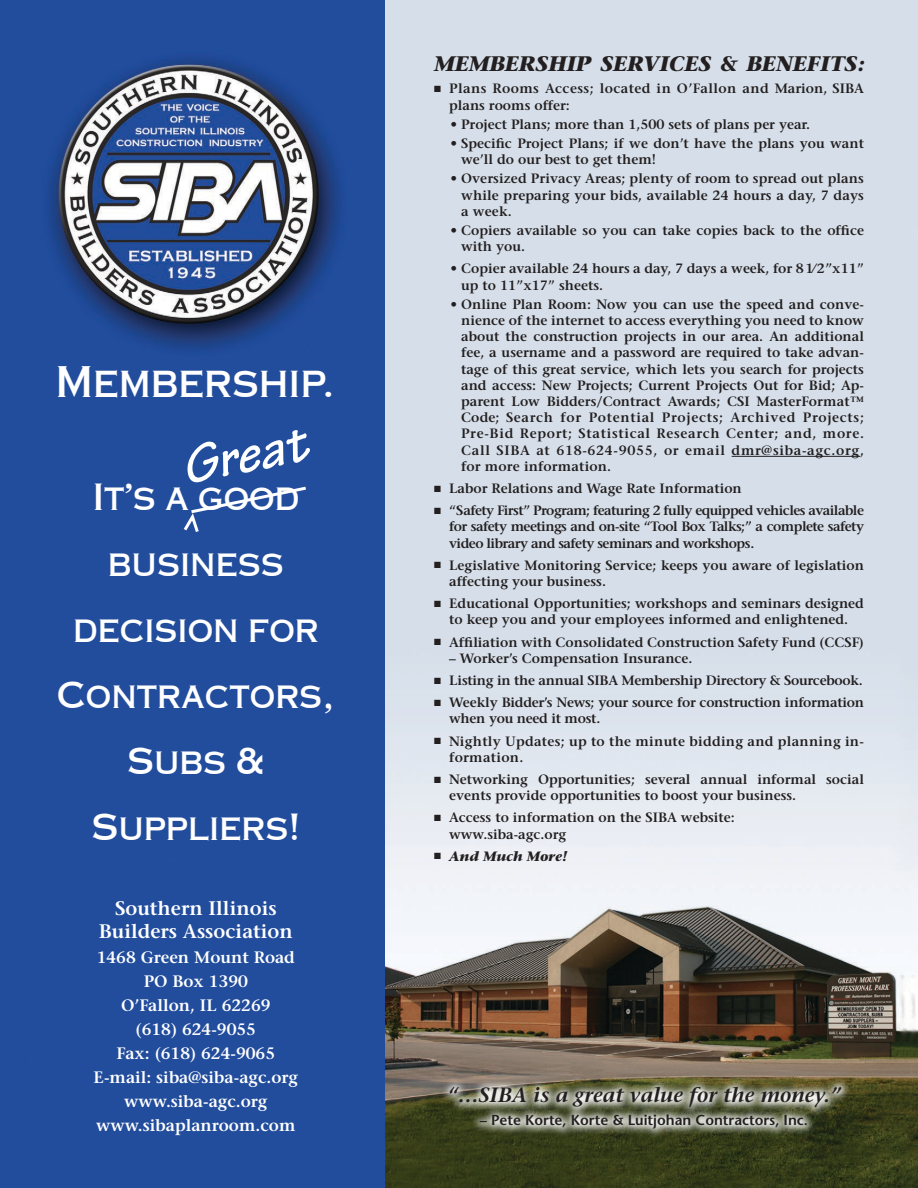
<style>
.page{position:relative;width:918px;height:1188px;background:#fff}
.page>*{position:absolute;margin:0;border:0;box-sizing:border-box;transform-origin:0 0}
.t1{font:italic 700 55.5px "Tekton Pro";color:#fff}
.t2{font:42px "Metalcut Bold SWFTE";color:#fff}
.t3{font:36px/66px "Metalcut Bold SWFTE";color:#fff;text-align:center}
.t4{font:italic 700 21px "Stone Serif";color:#231f20}
.t5{font:italic 600 20.55px "Stone Serif";color:#231f20}
.t6{font:600 19.5px "Stone Serif";color:#fff}
.t7{font:600 16.5px "Stone Serif";color:#fff}
.t8{font:600 14.4px "Stone Sans";color:#231f20}
.t9{font:600 13.5px/16.2px "Stone Serif";color:#231f20}
.t10{font:600 13.5px/16.2px "Stone Serif";letter-spacing:-.02em;color:#231f20}
.t11{font:600 13.5px/16.2px "Stone Serif";letter-spacing:.03em;color:#231f20}
.t12{font:600 13.5px/16.2px "Stone Serif";letter-spacing:.02em;color:#231f20}
.t13{font:italic 700 13.5px "Stone Serif";color:#231f20}
</style>
<div class="page">
<img style="left:384px;top:0;width:534px;height:1188px">
<img style="left:0;top:0;width:384px;height:1188px">
<svg style="left:181px;top:485px;width:128px;height:50px"></svg>
<div style="left:440px;top:1077px;width:411px;height:61px;background:#fff;opacity:.95"></div>
<hr style="left:732px;top:456px;width:128px;height:1px;background:#231f20">
<p class="t2" style="left:56px;top:356px;width:281px">Membership.</p>
<p class="t1" style="left:177px;top:434px;width:128px;rotate:-11deg">Great</p>
<p class="t3" style="left:92px;top:463px;width:208px">It’s a good</p>
<p class="t3" style="left:108px;top:529px;width:177px">business</p>
<p class="t3" style="left:73px;top:595px;width:247px">decision for</p>
<p class="t3" style="left:57px;top:661px;width:279px">Contractors,<br>Subs &amp;</p>
<p class="t3" style="left:91px;top:793px;width:210px">Suppliers!</p>
<p class="t6" style="left:115px;top:896px;width:163px">Southern Illinois</p>
<p class="t6" style="left:99px;top:919px;width:196px">Builders Association</p>
<p class="t7" style="left:97px;top:947px;width:200px">1468 Green Mount Road</p>
<p class="t7" style="left:144px;top:971px;width:106px">PO Box 1390</p>
<p class="t7" style="left:121px;top:995px;width:151px">O’Fallon, IL 62269</p>
<p class="t7" style="left:136px;top:1019px;width:122px">(618) 624-9055</p>
<p class="t7" style="left:116px;top:1043px;width:160px">Fax: (618) 624-9065</p>
<p class="t7" style="left:94px;top:1067px;width:206px">E-mail: siba@siba-agc.org</p>
<p class="t7" style="left:124px;top:1091px;width:145px">www.siba-agc.org</p>
<p class="t7" style="left:96px;top:1115px;width:201px">www.sibaplanroom.com</p>
<p class="t4" style="left:434px;top:50px;width:431px">MEMBERSHIP SERVICES &amp; BENEFITS:</p>
<p class="t11" style="left:449px;top:81px;width:416px;text-indent:-15px">■ Plans Rooms Access; located in O’Fallon and Marion, SIBA plans rooms offer:</p>
<p class="t9" style="left:451px;top:116px;width:361px">• Project Plans; more than 1,500 sets of plans per year.</p>
<p class="t9" style="left:461px;top:135px;width:404px;text-indent:-10px">• Specific Project Plans; if we don’t have the plans you want we’ll do our best to get them!</p>
<p class="t9" style="left:461px;top:171px;width:404px;text-align:justify;text-indent:-10px">• Oversized Privacy Areas; plenty of room to spread out plans while preparing your bids, available 24 hours a day, 7 days a week.</p>
<p class="t9" style="left:461px;top:222px;width:404px;text-indent:-10px">• Copiers available so you can take copies back to the office with you.</p>
<p class="t9" style="left:461px;top:261px;width:404px;text-indent:-10px">• Copier available 24 hours a day, 7 days a week, for 81⁄2”x11” up to 11”x17” sheets.</p>
<p class="t9" style="left:461px;top:296px;width:404px;text-align:justify;text-indent:-10px">• Online Plan Room: Now you can use the speed and conve&shy;nience of the internet to access everything you need to know about the construction projects in our area. An additional fee, a username and a password are required to take advan&shy;tage of this great service, which lets you search for projects and access: New Projects; Current Projects Out for Bid; Ap&shy;parent Low Bidders/Contract Awards; CSI MasterFormat™ Code; Search for Potential Projects; Archived Projects; Pre-Bid Report; Statistical Research Center; and, more.<br>Call SIBA at 618-624-9055, or email dmr@siba-agc.org, for more information.</p>
<p class="t9" style="left:434px;top:480px;width:309px">■ Labor Relations and Wage Rate Information</p>
<p class="t9" style="left:449px;top:502px;width:416px;text-align:justify;text-indent:-15px">■ “Safety First” Program; featuring 2 fully equipped vehicles available for safety meetings and on-site “Tool Box Talks;” a complete safety video library and safety seminars and workshops.</p>
<p class="t9" style="left:449px;top:557px;width:416px;text-indent:-15px">■ Legislative Monitoring Service; keeps you aware of legislation affecting your business.</p>
<p class="t9" style="left:434px;top:595px;width:431px;text-align:center">■ Educational Opportunities; workshops and seminars designed to keep you and your employees informed and enlightened.</p>
<p class="t9" style="left:434px;top:634px;width:431px">■ Affiliation with Consolidated Construction Safety Fund (CCSF)</p>
<p class="t9" style="left:449px;top:650px;width:245px">– Worker’s Compensation Insurance.</p>
<p class="t10" style="left:434px;top:672px;width:430px">■ Listing in the annual SIBA Membership Directory &amp; Sourcebook.</p>
<p class="t10" style="left:449px;top:694px;width:416px;text-indent:-15px">■ Weekly Bidder’s News; your source for construction information when you need it most.</p>
<p class="t12" style="left:449px;top:733px;width:416px;text-indent:-15px">■ Nightly Updates; up to the minute bidding and planning in&shy;formation.</p>
<p class="t9" style="left:449px;top:771px;width:416px;text-indent:-15px">■ Networking Opportunities; several annual informal social events provide opportunities to boost your business.</p>
<p class="t9" style="left:434px;top:810px;width:302px">■ Access to information on the SIBA website:</p>
<p class="t9" style="left:449px;top:826px;width:119px">www.siba-agc.org</p>
<p class="t13" style="left:434px;top:848px;width:135px">■ And Much More!</p>
<p class="t5" style="left:447px;top:1083px;width:394px">“…SIBA is a great value for the money.”</p>
<p class="t8" style="left:480px;top:1111px;width:330px">– Pete Korte, Korte &amp; Luitjohan Contractors, Inc.</p>
</div>
